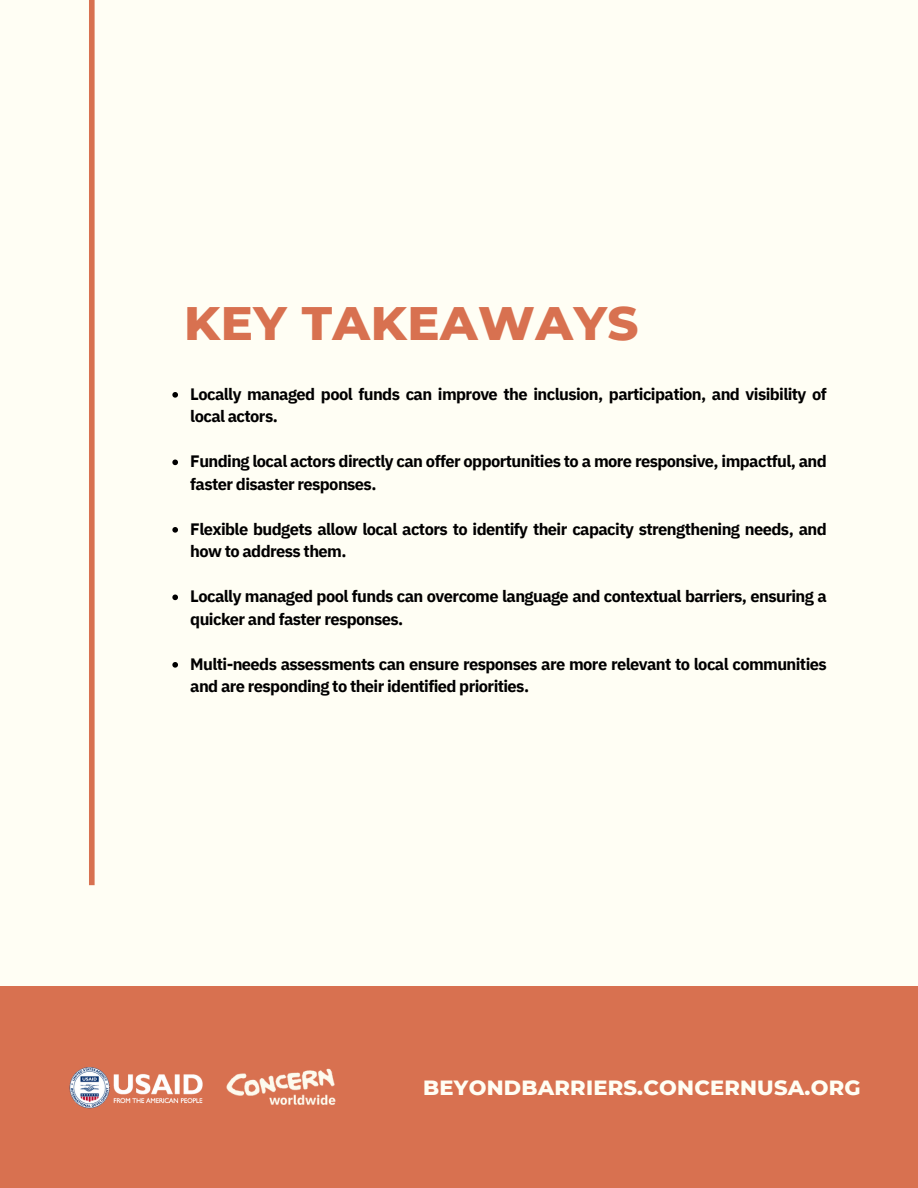
<style>
.page{position:relative;width:918px;height:1188px;background:#fffef4}
.page>*{position:absolute;margin:0;border:0;box-sizing:border-box;transform-origin:0 0}
.t1{font:800 47.85px "Montserrat";letter-spacing:.01em;color:#d87150}
.t2{font:800 21px "Montserrat";letter-spacing:.01em;color:#fffef4}
.t3{font:700 16.5px/22.5px "IBM Plex Sans";letter-spacing:-.035em;color:#000}
</style>
<div class="page">
<div style="left:0;top:986px;width:918px;height:202px;background:#d87150"></div>
<img style="left:226px;top:1068px;width:110px;height:37px">
<img style="left:69px;top:1067px;width:134px;height:42px">
<svg style="left:172px;top:392px;width:6px;height:6px"></svg>
<svg style="left:172px;top:460px;width:6px;height:5px"></svg>
<svg style="left:172px;top:527px;width:6px;height:6px"></svg>
<svg style="left:172px;top:595px;width:6px;height:5px"></svg>
<svg style="left:172px;top:662px;width:6px;height:6px"></svg>
<div style="left:89px;top:0;width:6px;height:885px;background:#d87150"></div>
<h2 class="t1" style="left:184px;top:294px;width:456px">KEY TAKEAWAYS</h2>
<p class="t3" style="left:190px;top:382px;width:638px">Locally managed pool funds can improve the inclusion, participation, and visibility of local actors.</p>
<p class="t3" style="left:190px;top:450px;width:638px">Funding local actors directly can offer opportunities to a more responsive, impactful, and faster disaster responses.</p>
<p class="t3" style="left:190px;top:517px;width:638px">Flexible budgets allow local actors to identify their capacity strengthening needs, and how to address them.</p>
<p class="t3" style="left:190px;top:585px;width:638px">Locally managed pool funds can overcome language and contextual barriers, ensuring a quicker and faster responses.</p>
<p class="t3" style="left:190px;top:652px;width:638px">Multi-needs assessments can ensure responses are more relevant to local communities and are responding to their identified priorities.</p>
<p class="t2" style="left:423px;top:1075px;width:439px">BEYONDBARRIERS.CONCERNUSA.ORG</p>
</div>
